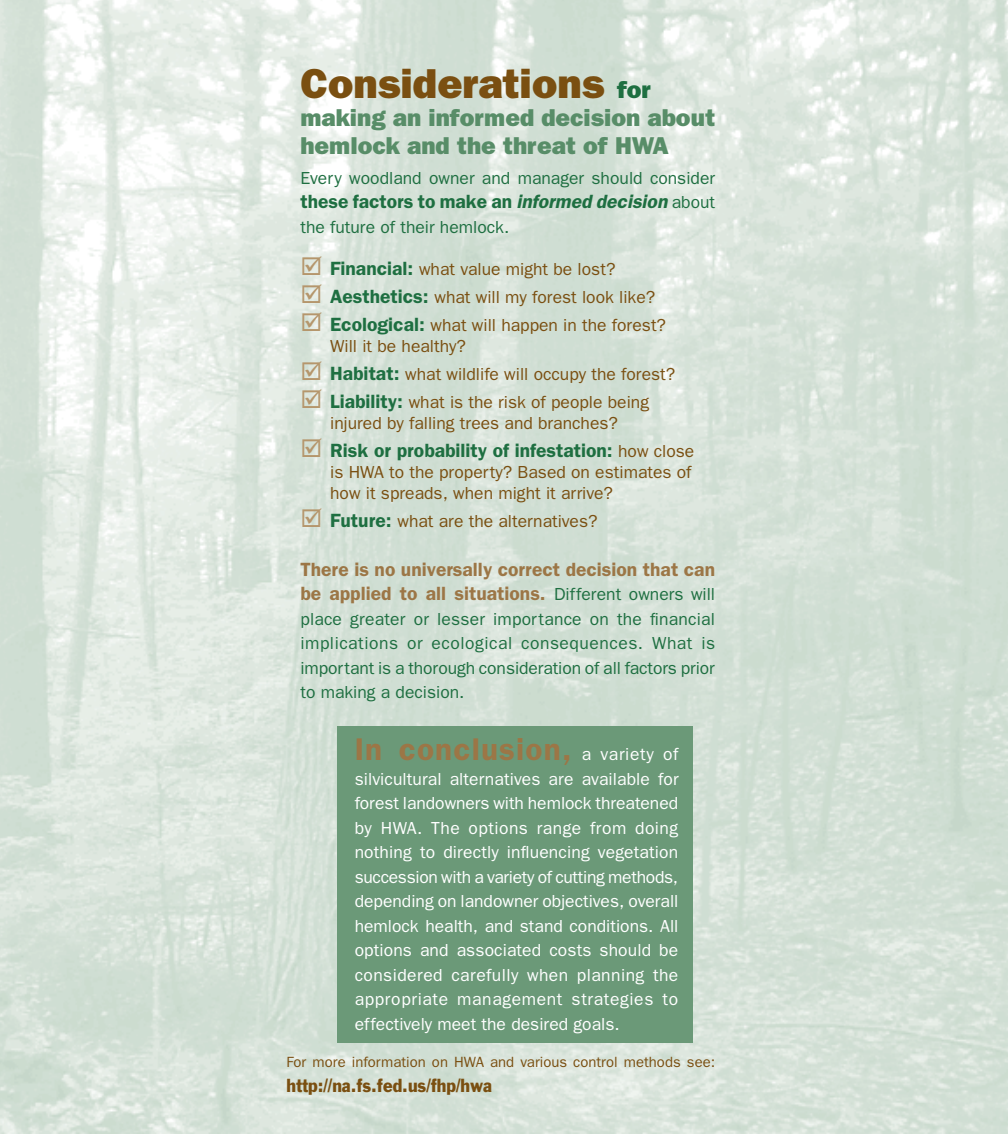
<style>
.page{position:relative;width:1008px;height:1134px;background:#fff}
.page>*{position:absolute;margin:0;border:0;box-sizing:border-box;transform-origin:0 0}
.t1{font:800 42px "Franklin Gothic";color:#7a4f11}
.t2{font:600 31.5px "Franklin Gothic";letter-spacing:.04em;color:#9c7646}
.t3{font:800 24.5px/28px "Franklin Gothic";color:#588d68}
.t4{font:600 19.25px/24.5px "Franklin Gothic";color:#9c7646}
.t5{font:600 19.25px "Franklin Gothic";color:#1e6f41}
.t6{font:17.5px/24.5px "Franklin Gothic";color:#fff;text-align:justify}
.t7{font:17.5px/21px "Franklin Gothic";color:#7a4f11}
.t8{font:17.5px/24.5px "Franklin Gothic";color:#1e6f41;text-align:justify}
.t9{font:17.5px "Franklin Gothic";color:#7a4f11;scale:.9 1}
.t10{font:14.88px "Franklin Gothic";color:#7a4f11}
.s1{font-size:24.5px;color:#1e6f41}
.s2{font-style:italic}
.s3{font-weight:400;font-size:17.5px}
.s4{font-weight:600;font-size:19.25px;color:#1e6f41}
.s5{font-weight:400;font-size:17.5px;color:#7a4f11}
.s6{font-weight:400;font-size:17.5px;color:#1e6f41}
.s7{font-weight:400;font-size:17.5px;color:#fff}
</style>
<div class="page">
<img style="left:0;top:0;width:1008px;height:1134px">
<div style="left:337px;top:726px;width:355px;height:317px;background:#6b9978"></div>
<svg style="left:302px;top:256px;width:20px;height:19px"></svg>
<svg style="left:302px;top:284px;width:20px;height:19px"></svg>
<svg style="left:302px;top:312px;width:20px;height:19px"></svg>
<svg style="left:302px;top:361px;width:20px;height:19px"></svg>
<svg style="left:302px;top:389px;width:20px;height:19px"></svg>
<svg style="left:302px;top:438px;width:20px;height:19px"></svg>
<svg style="left:302px;top:508px;width:20px;height:19px"></svg>
<p class="t1" style="left:300px;top:59px;width:352px">Considerations <span class="s1">for</span></p>
<p class="t3" style="left:300px;top:103px;width:416px">making an informed decision about hemlock and the threat of HWA</p>
<p class="t8" style="left:300px;top:165px;width:416px">Every woodland owner and manager should consider</p>
<p class="t5" style="left:300px;top:190px;width:416px">these factors to make an <span class="s2">informed decision</span> <span class="s3">about</span></p>
<p class="t8" style="left:300px;top:214px;width:210px">the future of their hemlock.</p>
<p class="t7" style="left:330px;top:258px;width:287px"><span class="s4">Financial:</span> what value might be lost?</p>
<p class="t7" style="left:330px;top:286px;width:327px"><span class="s4">Aesthetics:</span> what will my forest look like?</p>
<p class="t7" style="left:330px;top:314px;width:337px"><span class="s4">Ecological:</span> what will happen in the forest?<br>Will it be healthy?</p>
<p class="t7" style="left:330px;top:363px;width:347px"><span class="s4">Habitat:</span> what wildlife will occupy the forest?</p>
<p class="t7" style="left:330px;top:391px;width:320px"><span class="s4">Liability:</span> what is the risk of people being injured by falling trees and branches?</p>
<p class="t5" style="left:330px;top:439px;width:366px">Risk or probability of infestation: <span class="s5">how close</span></p>
<p class="t7" style="left:330px;top:461px;width:363px">is HWA to the property? Based on estimates of how it spreads, when might it arrive?</p>
<p class="t7" style="left:330px;top:510px;width:269px"><span class="s4">Future:</span> what are the alternatives?</p>
<p class="t4" style="left:300px;top:556px;width:416px">There is no universally correct decision that can be applied to all situations. <span class="s6">Different owners will</span></p>
<p class="t8" style="left:300px;top:606px;width:416px">place greater or lesser importance on the financial implications or ecological consequences. What is important is a thorough consideration of all factors prior to making a decision.</p>
<p class="t2" style="left:355px;top:731px;width:325px">In conclusion, <span class="s7">a variety of</span></p>
<p class="t6" style="left:355px;top:766px;width:326px">silvicultural alternatives are available for forest landowners with hemlock threatened by HWA. The options range from doing nothing to directly influencing vegetation succession with a variety of cutting methods, depending on landowner objectives, overall hemlock health, and stand conditions. All options and associated costs should be considered carefully when planning the appropriate management strategies to effectively meet the desired goals.</p>
<p class="t10" style="left:286px;top:1054px;width:430px">For more information on HWA and various control methods see:</p>
<p class="t9" style="left:286px;top:1074px;width:230px">http://na.fs.fed.us/fhp/hwa</p>
</div>
